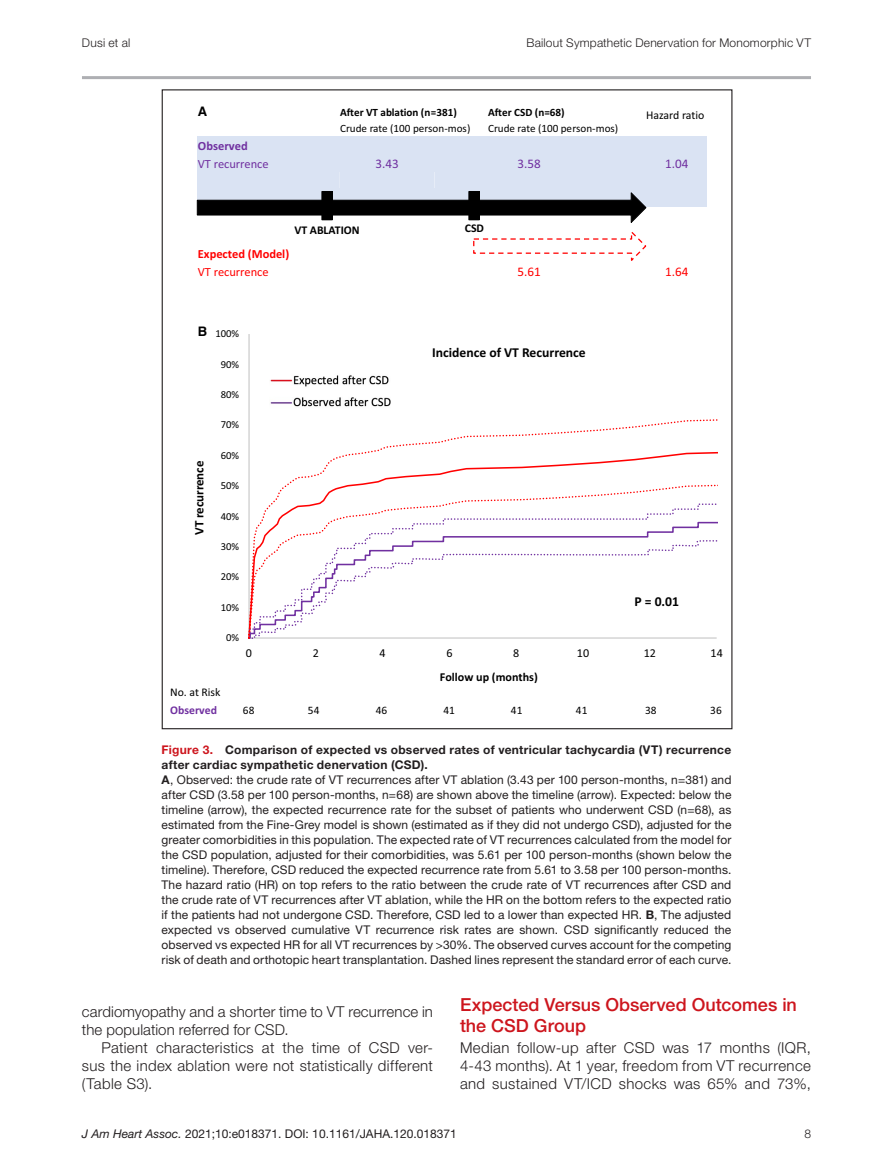
<style>
.page{position:relative;width:893px;height:1174px;background:#fff}
.page>*{position:absolute;margin:0;border:0;box-sizing:border-box;transform-origin:0 0}
.t1{font:500 18px/21px "Helvetica Neue LT Std";color:#cd151d}
.t2{font:300 15px/18px "Helvetica Neue LT Std";letter-spacing:.015em;color:#231f20;text-align:justify}
.t3{font:700 13.65px "Calibri";color:#000}
.t4{font:700 13.2px "Helvetica";color:#000}
.t5{font:13.05px "Calibri";color:#7030a0}
.t6{font:13.05px "Calibri";color:#f00}
.t7{font:700 12.9px "Calibri";color:#000}
.t8{font:700 12.45px "Calibri";color:#f00}
.t9{font:12.45px "Calibri";letter-spacing:-.005em;color:#7030a0}
.t10{font:12.45px "Calibri";letter-spacing:-.005em;color:#f00}
.t11{font:700 12.45px "Calibri";color:#7030a0}
.t12{font:700 12.15px "Calibri";color:#000}
.t13{font:12.15px "Calibri";color:#000}
.t14{font:12px/15px "Helvetica Neue LT Std";letter-spacing:.005em;color:#231f20}
.t15{font:300 12px "Helvetica Neue LT Std";letter-spacing:.015em;color:#231f20}
.t16{font:700 11.85px "Calibri";color:#000}
.t17{font:11.85px "Calibri";letter-spacing:-.005em;color:#000}
.t18{font:11.7px "Calibri";color:#000}
.t19{font:700 11.7px "Calibri";color:#7030a0}
.t20{font:11.4px "Calibri";color:#000}
.t21{font:11.1px "Calibri";color:#000}
.t22{font:700 11.1px "Calibri";letter-spacing:-.005em;color:#000}
.t23{font:10.65px "Calibri";color:#000}
.s1{font-weight:700;color:#cd151d}
.s2{font-weight:700}
.s3{font-style:italic}
</style>
<div class="page">
<hr style="left:249px;top:334px;width:1px;height:304px;background:#bfbfbf">
<hr style="left:249px;top:638px;width:468px;height:1px;background:#bfbfbf">
<svg style="left:249px;top:412px;width:468px;height:226px"></svg>
<svg style="left:473px;top:232px;width:174px;height:29px"></svg>
<svg style="left:197px;top:137px;width:510px;height:86px;background:#b8bfcb"></svg>
<img style="left:270px;top:375px;width:127px;height:39px">
<hr style="left:82px;top:76px;width:729px;height:3px;background:#aeafb3">
<p class="t15" style="left:82px;top:35px;width:50px">Dusi et al</p>
<p class="t15" style="left:526px;top:35px;width:286px">Bailout Sympathetic Denervation for Monomorphic VT</p>
<p class="t4" style="left:198px;top:103px;width:11px">A</p>
<p class="t17" style="left:646px;top:107px;width:60px">Hazard ratio</p>
<p class="t22" style="left:340px;top:105px;width:118px">After VT ablation (n=381)</p>
<p class="t22" style="left:488px;top:105px;width:78px">After CSD (n=68)</p>
<p class="t21" style="left:340px;top:121px;width:132px">Crude rate (100 person-mos)</p>
<p class="t21" style="left:488px;top:121px;width:132px">Crude rate (100 person-mos)</p>
<p class="t11" style="left:198px;top:137px;width:51px">Observed</p>
<p class="t9" style="left:198px;top:155px;width:72px">VT recurrence</p>
<p class="t5" style="left:375px;top:155px;width:25px">3.43</p>
<p class="t5" style="left:517px;top:155px;width:25px">3.58</p>
<p class="t5" style="left:665px;top:155px;width:25px">1.04</p>
<p class="t16" style="left:294px;top:222px;width:67px">VT ABLATION</p>
<p class="t16" style="left:465px;top:220px;width:21px">CSD</p>
<p class="t8" style="left:198px;top:245px;width:93px">Expected (Model)</p>
<p class="t10" style="left:198px;top:263px;width:72px">VT recurrence</p>
<p class="t6" style="left:517px;top:263px;width:25px">5.61</p>
<p class="t6" style="left:665px;top:263px;width:25px">1.64</p>
<p class="t4" style="left:198px;top:323px;width:11px">B</p>
<p class="t7" style="left:190px;top:535px;width:76px;rotate:-90deg">VT recurrence</p>
<p class="t23" style="left:215px;top:326px;width:25px">100%</p>
<p class="t23" style="left:221px;top:356px;width:20px">90%</p>
<p class="t23" style="left:221px;top:387px;width:20px">80%</p>
<p class="t23" style="left:221px;top:417px;width:20px">70%</p>
<p class="t23" style="left:221px;top:448px;width:20px">60%</p>
<p class="t23" style="left:221px;top:478px;width:20px">50%</p>
<p class="t23" style="left:221px;top:508px;width:20px">40%</p>
<p class="t23" style="left:221px;top:539px;width:20px">30%</p>
<p class="t23" style="left:221px;top:569px;width:20px">20%</p>
<p class="t23" style="left:221px;top:600px;width:20px">10%</p>
<p class="t23" style="left:226px;top:630px;width:14px">0%</p>
<p class="t3" style="left:432px;top:343px;width:155px">Incidence of VT Recurrence</p>
<p class="t3" style="left:634px;top:591px;width:46px">P = 0.01</p>
<p class="t13" style="left:246px;top:645px;width:8px">0</p>
<p class="t13" style="left:313px;top:645px;width:8px">2</p>
<p class="t13" style="left:380px;top:645px;width:8px">4</p>
<p class="t13" style="left:446px;top:645px;width:8px">6</p>
<p class="t13" style="left:513px;top:645px;width:8px">8</p>
<p class="t13" style="left:577px;top:645px;width:14px">10</p>
<p class="t13" style="left:644px;top:645px;width:14px">12</p>
<p class="t13" style="left:711px;top:645px;width:14px">14</p>
<p class="t12" style="left:440px;top:668px;width:99px">Follow up (months)</p>
<p class="t18" style="left:170px;top:683px;width:52px">No. at Risk</p>
<p class="t19" style="left:170px;top:702px;width:48px">Observed</p>
<p class="t20" style="left:243px;top:702px;width:13px">68</p>
<p class="t20" style="left:308px;top:702px;width:13px">54</p>
<p class="t20" style="left:376px;top:702px;width:13px">46</p>
<p class="t20" style="left:443px;top:702px;width:13px">41</p>
<p class="t20" style="left:511px;top:702px;width:13px">41</p>
<p class="t20" style="left:576px;top:702px;width:13px">41</p>
<p class="t20" style="left:645px;top:702px;width:13px">38</p>
<p class="t20" style="left:710px;top:702px;width:13px">36</p>
<p class="t14" style="left:162px;top:742px;width:571px"><span class="s1">Figure 3.</span> <span class="s2">Comparison of expected vs observed rates of ventricular tachycardia (VT) recurrence after cardiac sympathetic denervation (CSD).<br>A</span>, Observed: the crude rate of VT recurrences after VT ablation (3.43 per 100 person-months, n=381) and after CSD (3.58 per 100 person-months, n=68) are shown above the timeline (arrow). Expected: below the timeline (arrow), the expected recurrence rate for the subset of patients who underwent CSD (n=68), as estimated from the Fine-Grey model is shown (estimated as if they did not undergo CSD), adjusted for the greater comorbidities in this population. The expected rate of VT recurrences calculated from the model for the CSD population, adjusted for their comorbidities, was 5.61 per 100 person-months (shown below the timeline). Therefore, CSD reduced the expected recurrence rate from 5.61 to 3.58 per 100 person-months.<br>The hazard ratio (HR) on top refers to the ratio between the crude rate of VT recurrences after CSD and the crude rate of VT recurrences after VT ablation, while the HR on the bottom refers to the expected ratio if the patients had not undergone CSD. Therefore, CSD led to a lower than expected HR. <span class="s2">B</span>, The adjusted expected vs observed cumulative VT recurrence risk rates are shown. CSD significantly reduced the observed vs expected HR for all VT recurrences by &gt;30%. The observed curves account for the competing risk of death and orthotopic heart transplantation. Dashed lines represent the standard error of each curve.</p>
<p class="t2" style="left:82px;top:1002px;width:352px">cardiomyopathy and a shorter time to VT recurrence in the population referred for CSD.</p>
<p class="t2" style="left:82px;top:1038px;width:352px;text-indent:20px">Patient characteristics at the time of CSD ver&shy;sus the index ablation were not statistically different (Table S3).</p>
<h1 class="t1" style="left:460px;top:994px;width:338px">Expected Versus Observed Outcomes in the CSD Group</h1>
<p class="t2" style="left:460px;top:1038px;width:352px">Median follow-up after CSD was 17 months (IQR, 4-43 months). At 1 year, freedom from VT recurrence and sustained VT/ICD shocks was 65% and 73%,</p>
<p class="t14" style="left:82px;top:1126px;width:376px"><span class="s3">J Am Heart Assoc.</span> 2021;10:e018371. DOI: 10.1161/JAHA.120.018371</p>
<p class="t15" style="left:804px;top:1126px;width:8px">8</p>
</div>
